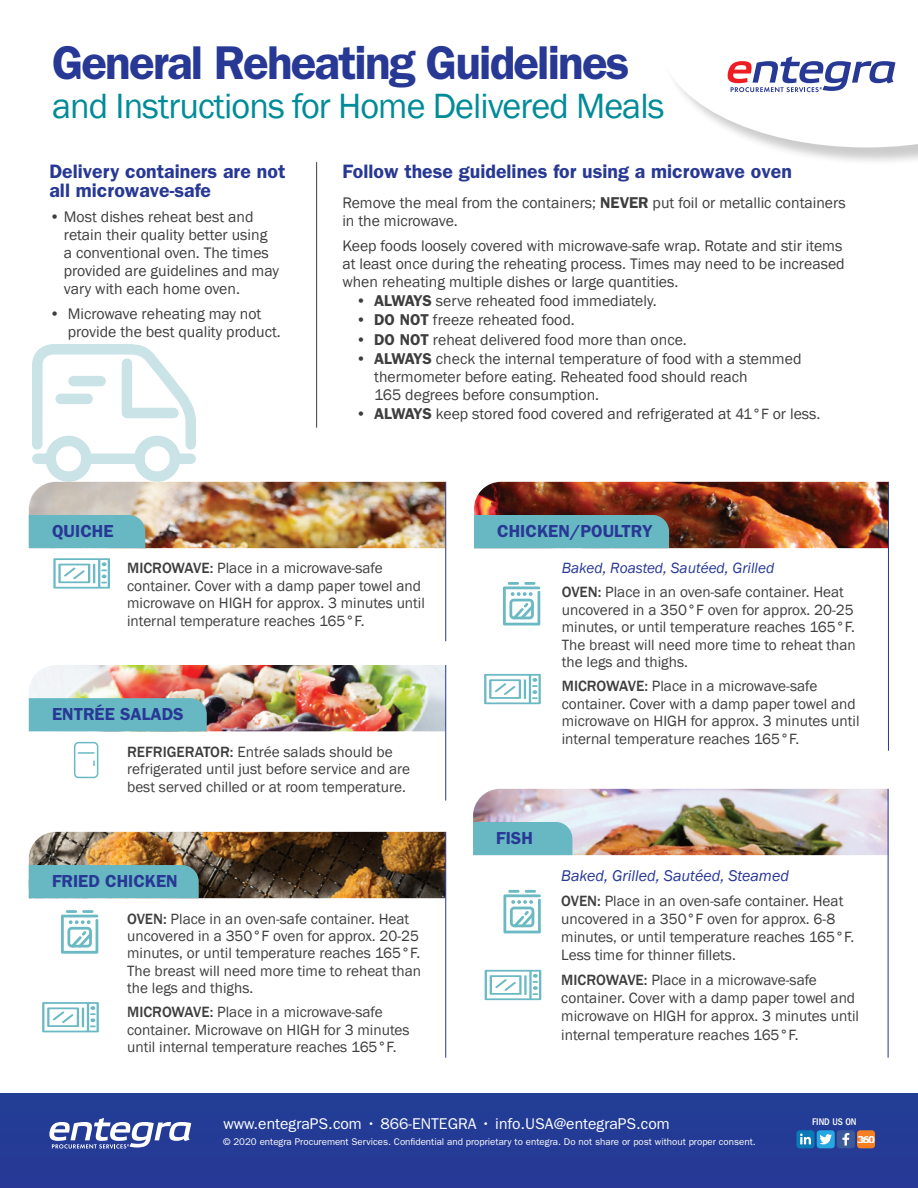
<style>
.page{position:relative;width:918px;height:1188px;background:#fff}
.page>*{position:absolute;margin:0;border:0;box-sizing:border-box;transform-origin:0 0}
.t1{font:600 47.55px "Franklin Gothic";letter-spacing:-.04em;color:#273895}
.t2{font:36.15px "Franklin Gothic";letter-spacing:-.025em;color:#008b98}
.t3{font:600 19.5px/19.5px "Franklin Gothic";color:#273895}
.t4{font:600 17.4px "Franklin Gothic";color:#273895}
.t5{font:italic 16.05px "Franklin Gothic";color:#273895}
.t6{font:15.75px/18px "Franklin Gothic";color:#3e3e3f}
.t7{font:15.6px "ITC Franklin Gothic Std";color:#fff}
.t8{font:15.3px/17.4px "Franklin Gothic";color:#3e3e3f}
.t9{font:500 condensed 9.9px "ITC Franklin Gothic Std";color:#fff}
.t10{font:9.75px "ITC Franklin Gothic Std";color:#fff}
.s1{font-weight:600}
.s2{font-size:15.3px}
.s3{font-weight:500}
.s4{font-style:italic;color:#273895}
</style>
<div class="page">
<div style="left:662px;top:0;width:256px;height:166px;background:#231f20;opacity:.23"></div>
<svg style="left:32px;top:344px;width:169px;height:138px"></svg>
<img style="left:29px;top:482px;width:416px;height:66px">
<svg style="left:662px;top:0;width:256px;height:147px"></svg>
<img style="left:29px;top:665px;width:416px;height:66px">
<img style="left:29px;top:832px;width:416px;height:66px">
<img style="left:474px;top:482px;width:414px;height:66px">
<img style="left:473px;top:789px;width:415px;height:66px">
<svg style="left:485px;top:970px;width:56px;height:30px"></svg>
<hr style="left:524px;top:975px;width:3px;height:20px;background:#6ab9c3">
<hr style="left:316px;top:162px;width:1px;height:266px;background:#3e3e3f">
<svg style="left:73px;top:741px;width:26px;height:38px"></svg>
<hr style="left:445px;top:482px;width:1px;height:159px;background:#273895">
<hr style="left:445px;top:665px;width:1px;height:136px;background:#273895">
<hr style="left:445px;top:832px;width:1px;height:226px;background:#273895">
<hr style="left:888px;top:482px;width:1px;height:269px;background:#273895">
<hr style="left:888px;top:789px;width:1px;height:269px;background:#273895">
<div style="left:0;top:1093px;width:918px;height:95px;background:#243b95"></div>
<svg style="left:48px;top:1118px;width:143px;height:31px"></svg>
<div style="left:796px;top:1130px;width:19px;height:18px;background:#0a7ab6;border-radius:3px"></div>
<svg style="left:800px;top:1133px;width:11px;height:11px"></svg>
<div style="left:817px;top:1130px;width:18px;height:18px;background:#25a7df;border-radius:3px"></div>
<svg style="left:819px;top:1134px;width:13px;height:10px"></svg>
<div style="left:837px;top:1130px;width:18px;height:18px;background:#3c5a9a;border-radius:3px"></div>
<svg style="left:842px;top:1133px;width:7px;height:13px"></svg>
<div style="left:857px;top:1130px;width:18px;height:18px;background:#f57f21;border-radius:3px"></div>
<img style="left:858px;top:1136px;width:16px;height:6px">
<svg style="left:503px;top:890px;width:38px;height:43px"></svg>
<svg style="left:484px;top:674px;width:57px;height:30px"></svg>
<hr style="left:524px;top:679px;width:2px;height:20px;background:#6ab9c3">
<svg style="left:503px;top:582px;width:37px;height:43px"></svg>
<svg style="left:53px;top:558px;width:57px;height:31px"></svg>
<svg style="left:42px;top:1002px;width:57px;height:30px"></svg>
<hr style="left:82px;top:1007px;width:2px;height:20px;background:#6ab9c3">
<svg style="left:61px;top:910px;width:37px;height:44px"></svg>
<div style="left:29px;top:865px;width:170px;height:33px;background:#67b8c2"></div>
<div style="left:29px;top:698px;width:178px;height:33px;background:#67b8c2"></div>
<div style="left:473px;top:822px;width:99px;height:33px;background:#67b8c2"></div>
<div style="left:474px;top:515px;width:195px;height:33px;background:#67b8c2"></div>
<div style="left:29px;top:515px;width:116px;height:33px;background:#67b8c2"></div>
<h1 class="t1" style="left:52px;top:35px;width:579px">General Reheating Guidelines</h1>
<h2 class="t2" style="left:52px;top:84px;width:614px">and Instructions for Home Delivered Meals</h2>
<p class="t3" style="left:49px;top:161px;width:238px">Delivery containers are not all microwave-safe</p>
<p class="t6" style="left:64px;top:208px;width:217px;text-indent:-14px">• Most dishes reheat best and retain their quality better using a conventional oven. The times provided are guidelines and may vary with each home oven.</p>
<p class="t6" style="left:68px;top:305px;width:215px;text-indent:-18px">• Microwave reheating may not provide the best quality product.</p>
<p class="t3" style="left:342px;top:161px;width:451px">Follow these guidelines for using a microwave oven</p>
<p class="t6" style="left:342px;top:194px;width:505px">Remove the meal from the containers; <span class="s1">NEVER</span> put foil or metallic containers in the microwave.</p>
<p class="t6" style="left:342px;top:237px;width:504px">Keep foods loosely covered with microwave-safe wrap. Rotate and stir items at least once during the reheating process. Times may need to be increased when reheating multiple dishes or large quantities.</p>
<p class="t6" style="left:356px;top:292px;width:303px">• <span class="s1">ALWAYS</span> serve reheated food immediately.</p>
<p class="t6" style="left:356px;top:311px;width:221px">• <span class="s1">DO NOT</span> freeze reheated food.</p>
<p class="t6" style="left:356px;top:331px;width:332px">• <span class="s1">DO NOT</span> reheat delivered food more than once.</p>
<p class="t6" style="left:374px;top:350px;width:429px;text-indent:-18px">• <span class="s1">ALWAYS</span> check the internal temperature of food with a stemmed thermometer before eating. Reheated food should reach<br>165 degrees before consumption.</p>
<p class="t6" style="left:356px;top:406px;width:466px">• <span class="s1">ALWAYS</span> keep stored food covered and refrigerated at <span class="s2">41°F</span> or less.</p>
<p class="t4" style="left:52px;top:521px;width:63px">QUICHE</p>
<p class="t4" style="left:497px;top:521px;width:157px">CHICKEN/POULTRY</p>
<p class="t8" style="left:127px;top:560px;width:299px"><span class="s3">MICROWAVE:</span> Place in a microwave-safe container. Cover with a damp paper towel and microwave on HIGH for approx. 3 minutes until internal temperature reaches 165°F.</p>
<p class="t4" style="left:52px;top:704px;width:133px">ENTRÉE SALADS</p>
<p class="t8" style="left:127px;top:743px;width:285px"><span class="s3">REFRIGERATOR:</span> Entrée salads should be refrigerated until just before service and are best served chilled or at room temperature.</p>
<p class="t4" style="left:52px;top:871px;width:127px">FRIED CHICKEN</p>
<p class="t8" style="left:127px;top:910px;width:296px"><span class="s3">OVEN:</span> Place in an oven-safe container. Heat uncovered in a 350°F oven for approx. 20-25 minutes, or until temperature reaches 165°F.<br>The breast will need more time to reheat than the legs and thighs.</p>
<p class="t8" style="left:127px;top:1004px;width:284px"><span class="s3">MICROWAVE:</span> Place in a microwave-safe container. Microwave on HIGH for 3 minutes until internal temperature reaches 165°F.</p>
<p class="t8" style="left:562px;top:557px;width:284px;line-height:24px"><span class="s4">Baked, Roasted, Sautéed, Grilled<br></span><span class="s3">OVEN:</span> Place in an oven-safe container. Heat</p>
<p class="t8" style="left:562px;top:601px;width:296px">uncovered in a 350°F oven for approx. 20-25 minutes, or until temperature reaches 165°F.<br>The breast will need more time to reheat than the legs and thighs.</p>
<p class="t8" style="left:562px;top:678px;width:299px"><span class="s3">MICROWAVE:</span> Place in a microwave-safe container. Cover with a damp paper towel and microwave on HIGH for approx. 3 minutes until internal temperature reaches 165°F.</p>
<p class="t4" style="left:496px;top:828px;width:38px">FISH</p>
<p class="t5" style="left:561px;top:866px;width:229px">Baked, Grilled, Sautéed, Steamed</p>
<p class="t8" style="left:561px;top:892px;width:295px;line-height:18.1px"><span class="s3">OVEN:</span> Place in an oven-safe container. Heat uncovered in a 350°F oven for approx. 6-8 minutes, or until temperature reaches 165°F.<br>Less time for thinner fillets.</p>
<p class="t8" style="left:561px;top:971px;width:299px;line-height:18.1px"><span class="s3">MICROWAVE:</span> Place in a microwave-safe container. Cover with a damp paper towel and microwave on HIGH for approx. 3 minutes until internal temperature reaches 165°F.</p>
<p class="t7" style="left:224px;top:1114px;width:448px">www.entegraPS.com • 866-ENTEGRA • info.USA@entegraPS.com</p>
<p class="t10" style="left:223px;top:1136px;width:534px">© 2020 entegra Procurement Services. Confidential and proprietary to entegra. Do not share or post without proper consent.</p>
<p class="t9" style="left:812px;top:1117px;width:46px">FIND US ON</p>
</div>
